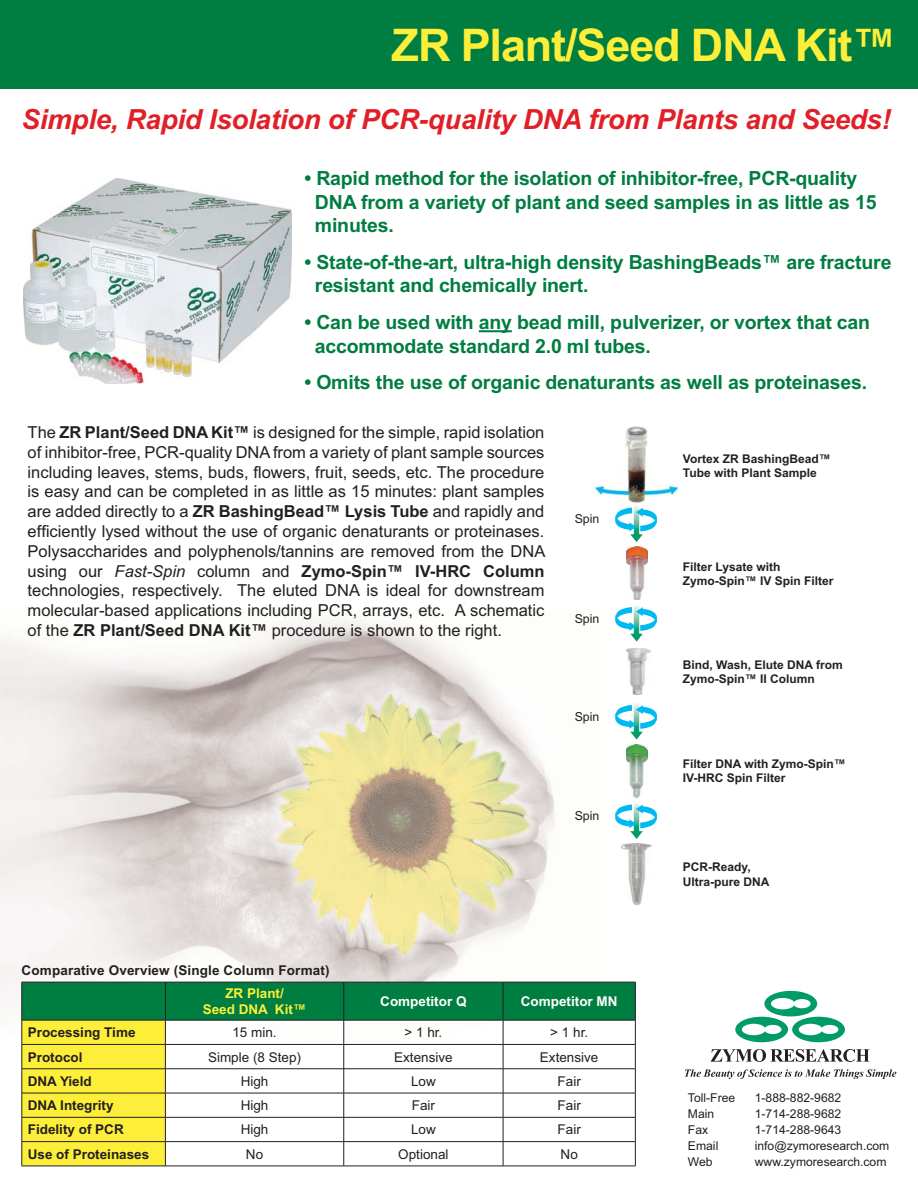
<style>
.page{position:relative;width:918px;height:1188px;background:#fff}
.page>*{position:absolute;margin:0;border:0;box-sizing:border-box;transform-origin:0 0}
.t1{font:700 45px "Arial";letter-spacing:-.025em;color:#fdef39}
.t2{font:italic 700 27.75px "Arial";letter-spacing:-.01em;color:#e11f27}
.t3{font:700 19.5px/23.4px "Arial";letter-spacing:-.01em;color:#007d40}
.t4{font:16.5px/19.8px "Arial";color:#231f20;text-align:justify}
.t5{font:700 13.5px "Arial";color:#231f20}
.t6{font:13.5px "Arial";color:#231f20}
.t7{font:700 13.5px "Arial";color:#fff}
.t8{font:700 13.5px/16.2px "Arial";color:#fdef39;text-align:center}
.t9{font:12.45px "Arial";color:#231f20}
.t10{font:12.15px/16.2px "Arial";color:#231f20}
.t11{font:700 12px/14.4px "Arial";color:#231f20}
.s1{font-weight:700}
.s2{font-style:italic}
</style>
<div class="page">
<img style="left:0;top:614px;width:601px;height:428px">
<div style="left:0;top:0;width:918px;height:88px;background:#007d40"></div>
<hr style="left:479px;top:330px;width:33px;height:2px;background:#007d40">
<hr style="left:166px;top:1166px;width:470px;height:1px;background:#231f20">
<svg style="left:22px;top:982px;width:614px;height:184px"></svg>
<hr style="left:22px;top:1166px;width:144px;height:1px;background:#231f20">
<img style="left:23px;top:178px;width:269px;height:206px">
<img style="left:595px;top:426px;width:82px;height:77px">
<img style="left:626px;top:547px;width:21px;height:53px">
<img style="left:626px;top:744px;width:21px;height:53px">
<img style="left:621px;top:844px;width:30px;height:61px">
<div style="left:634px;top:702px;width:5px;height:31px;background:#f0f7f3"></div>
<div style="left:634px;top:802px;width:5px;height:30px;background:#f0f7f3"></div>
<div style="left:634px;top:604px;width:5px;height:31px;background:#f1f8f4"></div>
<svg style="left:615px;top:607px;width:42px;height:35px"></svg>
<svg style="left:615px;top:804px;width:42px;height:35px"></svg>
<svg style="left:615px;top:705px;width:42px;height:35px"></svg>
<div style="left:634px;top:505px;width:5px;height:30px;background:#f1f8f4"></div>
<svg style="left:615px;top:507px;width:42px;height:35px"></svg>
<img style="left:627px;top:648px;width:24px;height:46px">
<div style="left:764px;top:991px;width:53px;height:25px;background:#009b67;border-radius:50%"></div>
<div style="left:771px;top:998px;width:24px;height:11px;background:#fff;border-radius:50%"></div>
<div style="left:793px;top:999px;width:18px;height:9px;background:#fff;border-radius:50%"></div>
<div style="left:735px;top:1017px;width:53px;height:25px;background:#009b67;border-radius:50%"></div>
<div style="left:742px;top:1024px;width:24px;height:11px;background:#fff;border-radius:50%"></div>
<div style="left:764px;top:1025px;width:17px;height:9px;background:#fff;border-radius:50%"></div>
<div style="left:792px;top:1017px;width:53px;height:25px;background:#009b67;border-radius:50%"></div>
<div style="left:799px;top:1024px;width:23px;height:11px;background:#fff;border-radius:50%"></div>
<div style="left:821px;top:1025px;width:17px;height:9px;background:#fff;border-radius:50%"></div>
<svg style="left:685px;top:1069px;width:211px;height:10px"></svg>
<svg style="left:711px;top:1049px;width:159px;height:13px"></svg>
<h1 class="t1" style="left:392px;top:28px;width:506px">ZR Plant/Seed DNA Kit™</h1>
<h2 class="t2" style="left:22px;top:103px;width:871px">Simple, Rapid Isolation of PCR-quality DNA from Plants and Seeds!</h2>
<p class="t3" style="left:315px;top:169px;width:563px;text-indent:-10px">• Rapid method for the isolation of inhibitor-free, PCR-quality<br>DNA from a variety of plant and seed samples in as little as 15 minutes.</p>
<p class="t3" style="left:315px;top:252px;width:578px;text-indent:-10px">• State-of-the-art, ultra-high density BashingBeads™ are fracture resistant and chemically inert.</p>
<p class="t3" style="left:315px;top:313px;width:557px;text-indent:-10px">• Can be used with any bead mill, pulverizer, or vortex that can accommodate standard 2.0 ml tubes.</p>
<p class="t3" style="left:305px;top:373px;width:564px">• Omits the use of organic denaturants as well as proteinases.</p>
<p class="t4" style="left:28px;top:424px;width:519px">The <span class="s1">ZR Plant/Seed DNA Kit™</span> is designed for the simple, rapid isolation of inhibitor-free, PCR-quality DNA from a variety of plant sample sources including leaves, stems, buds, flowers, fruit, seeds, etc. The procedure is easy and can be completed in as little as 15 minutes: plant samples are added directly to a <span class="s1">ZR BashingBead™ Lysis Tube</span> and rapidly and efficiently lysed without the use of organic denaturants or proteinases.<br>Polysaccharides and polyphenols/tannins are removed from the DNA using our <span class="s2">Fast-Spin</span> column and <span class="s1">Zymo-Spin™ IV-HRC Column </span>technologies, respectively. The eluted DNA is ideal for downstream molecular-based applications including PCR, arrays, etc. A schematic of the <span class="s1">ZR Plant/Seed DNA Kit™</span> procedure is shown to the right.</p>
<p class="t9" style="left:575px;top:514px;width:26px">Spin</p>
<p class="t9" style="left:575px;top:614px;width:26px">Spin</p>
<p class="t9" style="left:575px;top:712px;width:26px">Spin</p>
<p class="t9" style="left:575px;top:811px;width:26px">Spin</p>
<p class="t5" style="left:22px;top:965px;width:309px">Comparative Overview (Single Column Format)</p>
<p class="t8" style="left:203px;top:986px;width:105px">ZR Plant/<br>Seed DNA Kit™</p>
<p class="t7" style="left:380px;top:996px;width:88px">Competitor Q</p>
<p class="t7" style="left:521px;top:996px;width:98px">Competitor MN</p>
<p class="t5" style="left:28px;top:1028px;width:109px">Processing Time</p>
<p class="t6" style="left:232px;top:1028px;width:46px">15 min.</p>
<p class="t6" style="left:404px;top:1028px;width:39px">&gt; 1 hr.</p>
<p class="t6" style="left:550px;top:1028px;width:39px">&gt; 1 hr.</p>
<p class="t5" style="left:28px;top:1052px;width:56px">Protocol</p>
<p class="t6" style="left:208px;top:1052px;width:95px">Simple (8 Step)</p>
<p class="t6" style="left:394px;top:1052px;width:60px">Extensive</p>
<p class="t6" style="left:540px;top:1052px;width:60px">Extensive</p>
<p class="t5" style="left:28px;top:1076px;width:66px">DNA Yield</p>
<p class="t6" style="left:241px;top:1076px;width:29px">High</p>
<p class="t6" style="left:411px;top:1076px;width:26px">Low</p>
<p class="t6" style="left:558px;top:1076px;width:25px">Fair</p>
<p class="t5" style="left:28px;top:1100px;width:87px">DNA Integrity</p>
<p class="t6" style="left:241px;top:1100px;width:29px">High</p>
<p class="t6" style="left:412px;top:1100px;width:25px">Fair</p>
<p class="t6" style="left:558px;top:1100px;width:25px">Fair</p>
<p class="t5" style="left:28px;top:1125px;width:98px">Fidelity of PCR</p>
<p class="t6" style="left:241px;top:1125px;width:29px">High</p>
<p class="t6" style="left:411px;top:1125px;width:26px">Low</p>
<p class="t6" style="left:558px;top:1125px;width:25px">Fair</p>
<p class="t5" style="left:28px;top:1149px;width:123px">Use of Proteinases</p>
<p class="t6" style="left:246px;top:1149px;width:19px">No</p>
<p class="t6" style="left:398px;top:1149px;width:52px">Optional</p>
<p class="t6" style="left:561px;top:1149px;width:19px">No</p>
<p class="t11" style="left:683px;top:452px;width:149px">Vortex ZR BashingBead™<br>Tube with Plant Sample</p>
<p class="t11" style="left:683px;top:560px;width:152px">Filter Lysate with<br>Zymo-Spin™ IV Spin Filter</p>
<p class="t11" style="left:683px;top:659px;width:161px">Bind, Wash, Elute DNA from<br>Zymo-Spin™ II Column</p>
<p class="t11" style="left:683px;top:758px;width:164px">Filter DNA with Zymo-Spin™<br>IV-HRC Spin Filter</p>
<p class="t11" style="left:683px;top:861px;width:88px">PCR-Ready,<br>Ultra-pure DNA</p>
<p class="t10" style="left:688px;top:1090px;width:49px">Toll-Free<br>Main<br>Fax<br>Email<br>Web</p>
<p class="t10" style="left:755px;top:1090px;width:136px">1-888-882-9682<br>1-714-288-9682<br>1-714-288-9643 info@zymoresearch.com www.zymoresearch.com</p>
</div>
